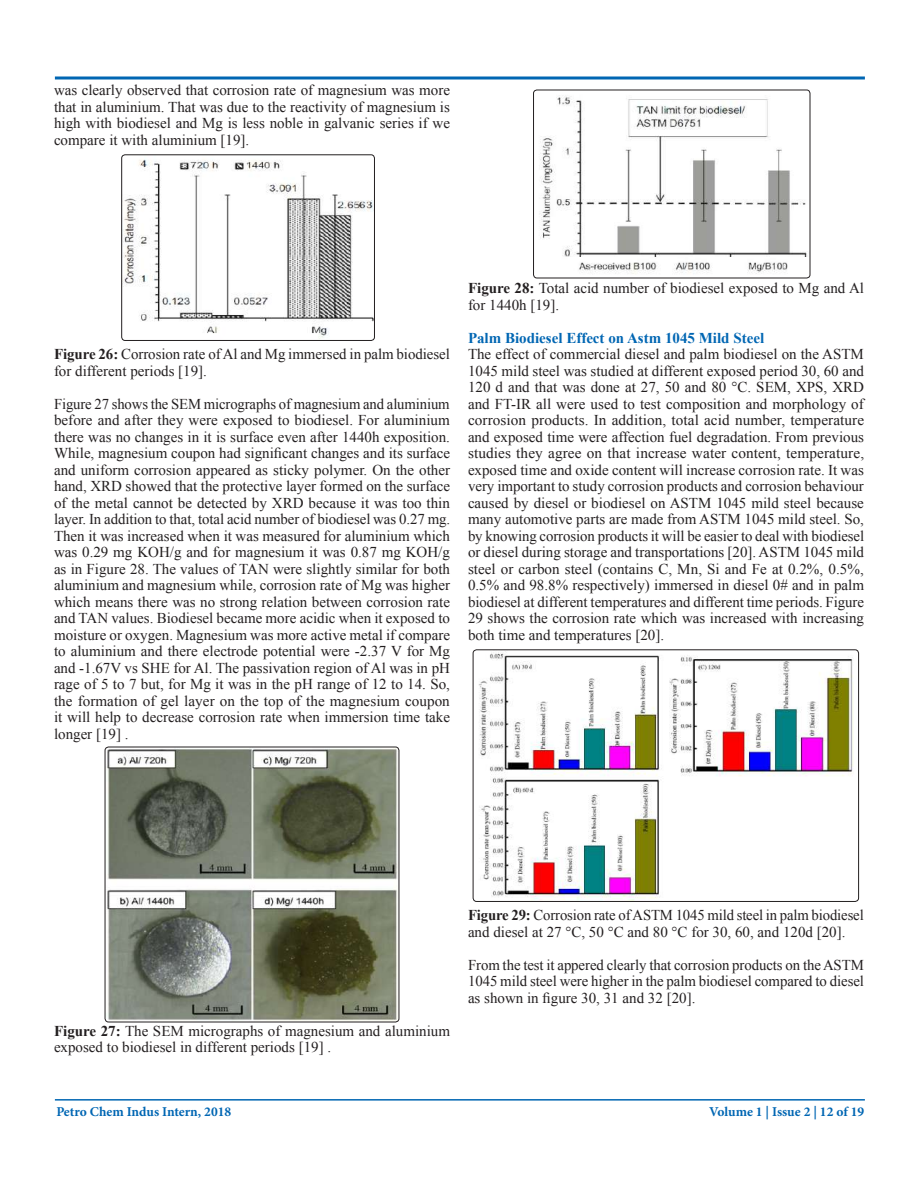
<style>
.page{position:relative;width:918px;height:1188px;background:#fff}
.page>*{position:absolute;margin:0;border:0;box-sizing:border-box;transform-origin:0 0}
.t1{font:15px/16.5px "Times New Roman";color:#231f20;text-align:justify}
.t2{font:700 15px "Times New Roman";color:#0166b3}
.t3{font:700 13.5px "Minion Pro";letter-spacing:-.005em;color:#0166b3}
.s1{font-weight:700}
</style>
<div class="page">
<svg style="left:54px;top:76px;width:811px;height:4px"></svg>
<hr style="left:55px;top:1099px;width:810px;height:2px;background:#0166b3">
<img style="left:122px;top:155px;width:252px;height:185px">
<div style="left:122px;top:155px;width:253px;height:186px;border:1px solid #231f20;border-radius:3px"></div>
<img style="left:105px;top:747px;width:294px;height:275px">
<div style="left:105px;top:747px;width:294px;height:275px;border:1px solid #231f20;border-radius:4px"></div>
<img style="left:534px;top:90px;width:276px;height:188px">
<div style="left:533px;top:90px;width:277px;height:188px;border:1px solid #231f20;border-radius:3px"></div>
<img style="left:473px;top:650px;width:381px;height:251px">
<div style="left:473px;top:650px;width:386px;height:252px;border:1px solid #231f20;border-radius:4px"></div>
<p class="t1" style="left:54px;top:82px;width:398px">was clearly observed that corrosion rate of magnesium was more that in aluminium. That was due to the reactivity of magnesium is high with biodiesel and Mg is less noble in galvanic series if we compare it with aluminium [19].</p>
<p class="t1" style="left:54px;top:346px;width:397px"><span class="s1">Figure 26:</span> Corrosion rate of Al and Mg immersed in palm biodiesel for different periods [19].</p>
<p class="t1" style="left:54px;top:395px;width:398px">Figure 27 shows the SEM micrographs of magnesium and aluminium before and after they were exposed to biodiesel. For aluminium there was no changes in it is surface even after 1440h exposition.<br>While, magnesium coupon had significant changes and its surface and uniform corrosion appeared as sticky polymer. On the other hand, XRD showed that the protective layer formed on the surface of the metal cannot be detected by XRD because it was too thin layer. In addition to that, total acid number of biodiesel was 0.27 mg.<br>Then it was increased when it was measured for aluminium which was 0.29 mg KOH/g and for magnesium it was 0.87 mg KOH/g as in Figure 28. The values of TAN were slightly similar for both aluminium and magnesium while, corrosion rate of Mg was higher which means there was no strong relation between corrosion rate and TAN values. Biodiesel became more acidic when it exposed to moisture or oxygen. Magnesium was more active metal if compare to aluminium and there electrode potential were -2.37 V for Mg and -1.67V vs SHE for Al. The passivation region of Al was in pH rage of 5 to 7 but, for Mg it was in the pH range of 12 to 14. So, the formation of gel layer on the top of the magnesium coupon it will help to decrease corrosion rate when immersion time take longer [19] .</p>
<p class="t1" style="left:468px;top:280px;width:398px"><span class="s1">Figure 28:</span> Total acid number of biodiesel exposed to Mg and Al for 1440h [19].</p>
<p class="t2" style="left:468px;top:327px;width:298px">Palm Biodiesel Effect on Astm 1045 Mild Steel</p>
<p class="t1" style="left:468px;top:346px;width:398px">The effect of commercial diesel and palm biodiesel on the ASTM 1045 mild steel was studied at different exposed period 30, 60 and 120 d and that was done at 27, 50 and 80 °C. SEM, XPS, XRD and FT-IR all were used to test composition and morphology of corrosion products. In addition, total acid number, temperature and exposed time were affection fuel degradation. From previous studies they agree on that increase water content, temperature, exposed time and oxide content will increase corrosion rate. It was very important to study corrosion products and corrosion behaviour caused by diesel or biodiesel on ASTM 1045 mild steel because many automotive parts are made from ASTM 1045 mild steel. So, by knowing corrosion products it will be easier to deal with biodiesel or diesel during storage and transportations [20]. ASTM 1045 mild steel or carbon steel (contains C, Mn, Si and Fe at 0.2%, 0.5%, 0.5% and 98.8% respectively) immersed in diesel 0# and in palm biodiesel at different temperatures and different time periods. Figure 29 shows the corrosion rate which was increased with increasing both time and temperatures [20].</p>
<p class="t1" style="left:54px;top:1022px;width:398px"><span class="s1">Figure 27:</span> The SEM micrographs of magnesium and aluminium exposed to biodiesel in different periods [19] .</p>
<p class="t1" style="left:468px;top:907px;width:397px"><span class="s1">Figure 29:</span> Corrosion rate of ASTM 1045 mild steel in palm biodiesel and diesel at 27 °C, 50 °C and 80 °C for 30, 60, and 120d [20].</p>
<p class="t1" style="left:468px;top:956px;width:398px">From the test it appered clearly that corrosion products on the ASTM 1045 mild steel were higher in the palm biodiesel compared to diesel as shown in figure 30, 31 and 32 [20].</p>
<p class="t3" style="left:56px;top:1102px;width:176px">Petro Chem Indus Intern, 2018</p>
<p class="t3" style="left:709px;top:1102px;width:157px">Volume 1 | Issue 2 | 12 of 19</p>
</div>
